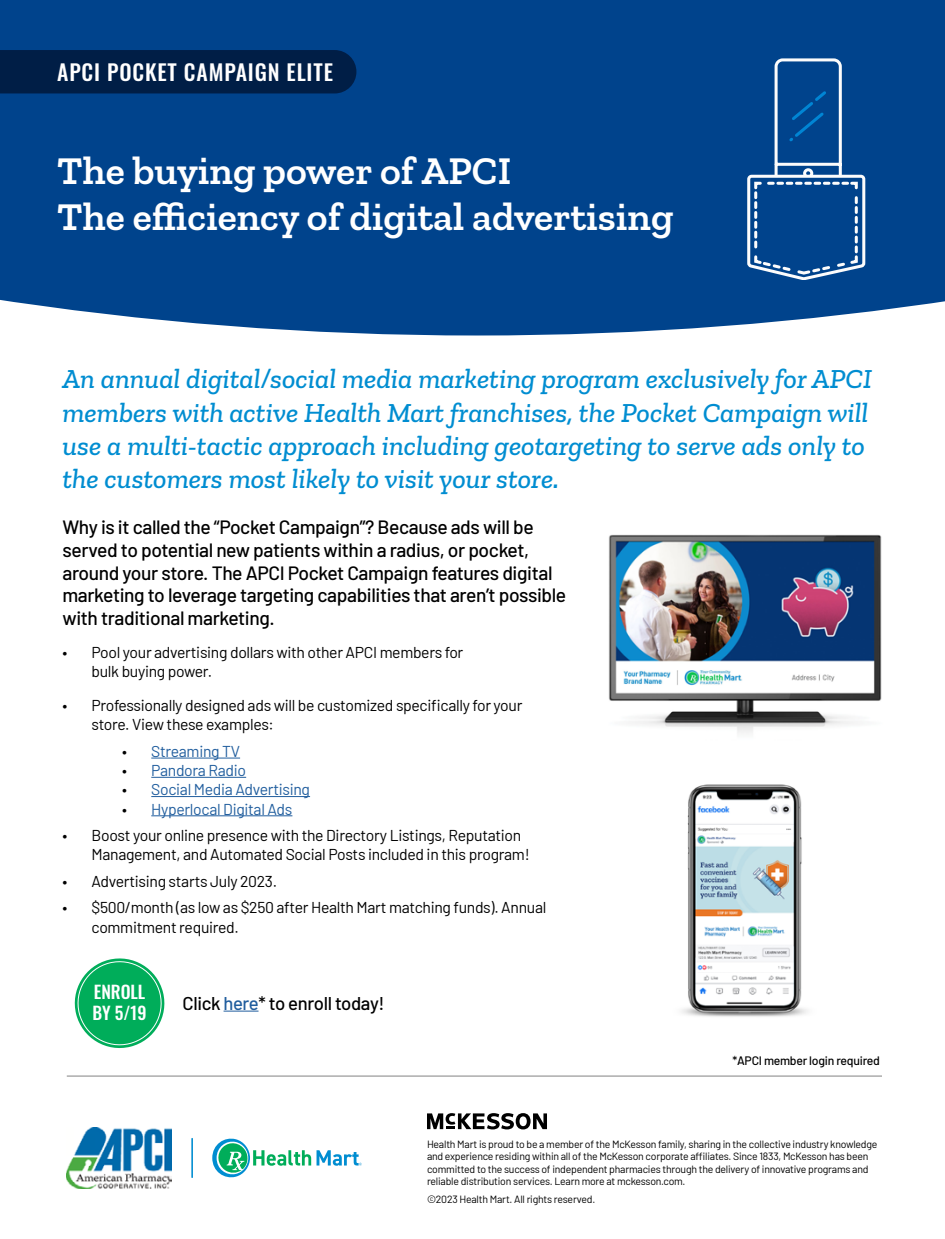
<style>
.page{position:relative;width:945px;height:1239px;background:#fff}
.page>*{position:absolute;margin:0;border:0;box-sizing:border-box;transform-origin:0 0}
.t1{font:600 39.9px/45.7px "Zilla Slab";color:#fff}
.t2{font:italic 500 28px/33.2px "Zilla Slab";color:#008dd1}
.t3{font:500 21.7px "Oswald";letter-spacing:.04em;color:#fff}
.t4{font:500 19.25px/22.8px "Barlow";letter-spacing:-.02em;color:#000}
.t5{font:500 18.55px "Barlow";letter-spacing:-.02em;color:#000}
.t6{font:500 17.5px/21.5px "Oswald";color:#fff}
.t7{font:15.75px/19.2px "Barlow";letter-spacing:-.02em;color:#000}
.t8{font:15.75px "Barlow";letter-spacing:-.02em;color:#215e9e}
.t9{font:500 12.25px "Barlow";letter-spacing:-.02em;color:#000}
.t10{font:10.5px/12.2px "Barlow";letter-spacing:-.02em;color:#000}
.s1{color:#000}
.s2{color:#215e9e}
</style>
<div class="page">
<hr style="left:191px;top:1139px;width:2px;height:38px;background:#008dd1">
<svg style="left:212px;top:1138px;width:99px;height:40px"></svg>
<svg style="left:317px;top:1150px;width:45px;height:16px"></svg>
<hr style="left:67px;top:1076px;width:815px;height:1px;background:#000">
<svg style="left:427px;top:1113px;width:120px;height:16px"></svg>
<img style="left:67px;top:1127px;width:105px;height:61px">
<hr style="left:224px;top:1011px;width:35px;height:1px;background:#215e9e">
<hr style="left:151px;top:758px;width:89px;height:1px;background:#215e9e">
<hr style="left:151px;top:777px;width:95px;height:1px;background:#215e9e">
<hr style="left:151px;top:796px;width:159px;height:1px;background:#215e9e">
<hr style="left:151px;top:815px;width:141px;height:1px;background:#215e9e">
<img style="left:608px;top:534px;width:274px;height:199px">
<img style="left:681px;top:784px;width:127px;height:233px">
<div style="left:0;top:0;width:945px;height:335px;background:#00438c"></div>
<div style="left:0;top:50px;width:356px;height:43px;background:#001e46"></div>
<svg style="left:746px;top:58px;width:121px;height:221px;background:#1d5899"></svg>
<svg style="left:74px;top:958px;width:91px;height:90px"></svg>
<h3 class="t3" style="left:57px;top:52px;width:277px">APCI POCKET CAMPAIGN ELITE</h3>
<h1 class="t1" style="left:57px;top:148px;width:618px">The buying power of APCI<br>The efficiency of digital advertising</h1>
<p class="t2" style="left:62px;top:362px;width:811px">An annual digital/social media marketing program exclusively for APCI members with active Health Mart franchises, the Pocket Campaign will use a multi-tactic approach including geotargeting to serve ads only to the customers most likely to visit your store.</p>
<p class="t4" style="left:62px;top:514px;width:505px">Why is it called the “Pocket Campaign”? Because ads will be served to potential new patients within a radius, or pocket, around your store. The APCI Pocket Campaign features digital marketing to leverage targeting capabilities that aren’t possible with traditional marketing.</p>
<p class="t7" style="left:92px;top:642px;width:373px;text-indent:-29px">• Pool your advertising dollars with other APCI members for bulk buying power.</p>
<p class="t7" style="left:92px;top:695px;width:432px;text-indent:-29px">• Professionally designed ads will be customized specifically for your store. View these examples:</p>
<p class="t8" style="left:122px;top:740px;width:119px"><span class="s1">•</span> Streaming TV</p>
<p class="t8" style="left:122px;top:759px;width:125px"><span class="s1">•</span> Pandora Radio</p>
<p class="t8" style="left:122px;top:778px;width:189px"><span class="s1">•</span> Social Media Advertising</p>
<p class="t8" style="left:122px;top:798px;width:172px"><span class="s1">•</span> Hyperlocal Digital Ads</p>
<p class="t7" style="left:92px;top:825px;width:440px;text-indent:-29px">• Boost your online presence with the Directory Listings, Reputation<br>Management, and Automated Social Posts included in this program!</p>
<p class="t7" style="left:62px;top:870px;width:216px">• Advertising starts July 2023.</p>
<p class="t7" style="left:92px;top:897px;width:456px;text-indent:-29px">• $500/month (as low as $250 after Health Mart matching funds). Annual commitment required.</p>
<p class="t6" style="left:93px;top:979px;width:56px">ENROLL<br>BY 5/19</p>
<p class="t5" style="left:183px;top:989px;width:203px">Click <span class="s2">here</span>* to enroll today!</p>
<p class="t9" style="left:733px;top:1051px;width:149px">*APCI member login required</p>
<p class="t10" style="left:427px;top:1137px;width:452px">Health Mart is proud to be a member of the McKesson family, sharing in the collective industry knowledge and experience residing within all of the McKesson corporate affiliates. Since 1833, McKesson has been committed to the success of independent pharmacies through the delivery of innovative programs and reliable distribution services. Learn more at mckesson.com.</p>
<p class="t10" style="left:427px;top:1192px;width:170px">©2023 Health Mart. All rights reserved.</p>
</div>
